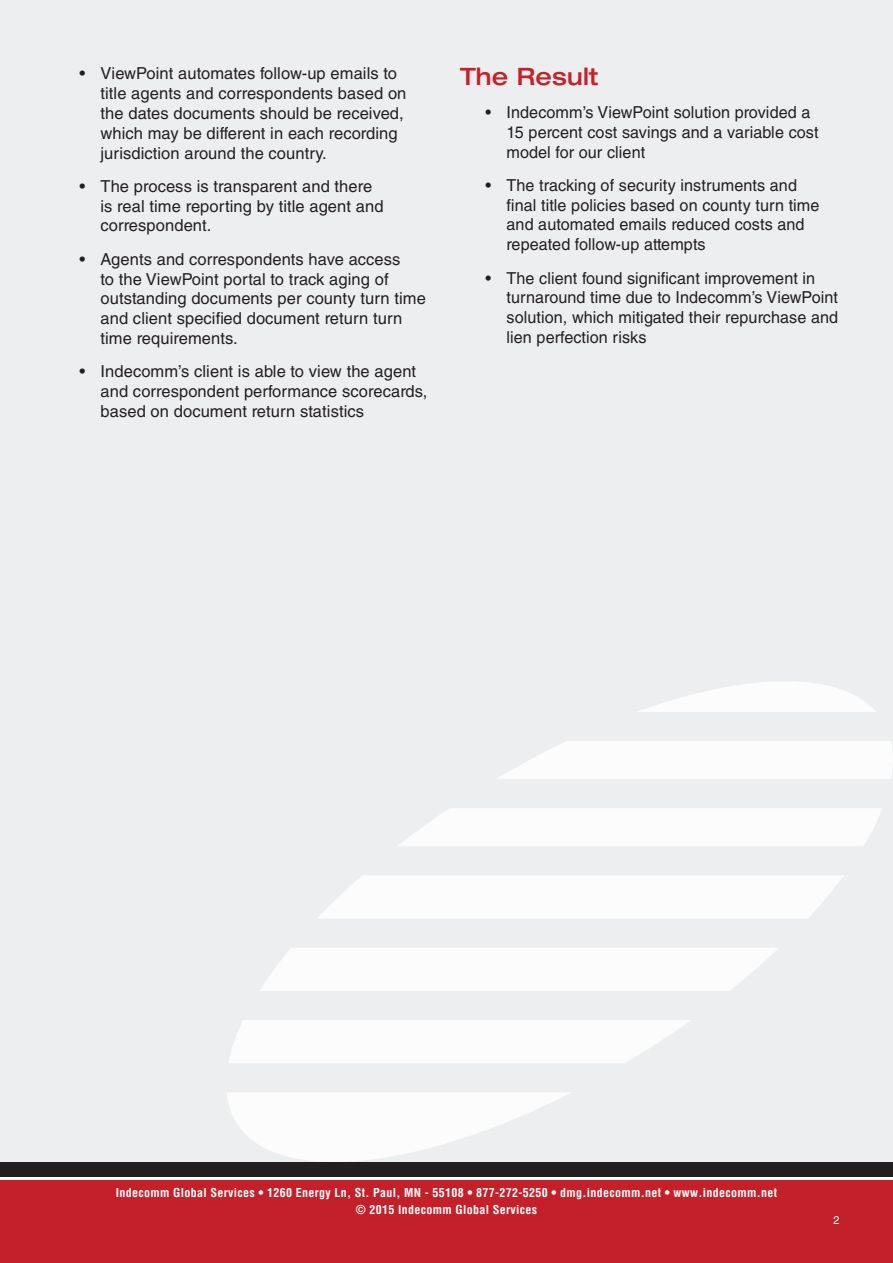
<style>
.page{position:relative;width:893px;height:1263px;background:#edeeef}
.page>*{position:absolute;margin:0;border:0;box-sizing:border-box;transform-origin:0 0}
.Section_Heading{font:500 expanded 24px "Helvetica Neue LT Std";letter-spacing:.01em;color:#c62129;scale:.95 1}
.t1{font:16.5px/19.8px "Helvetica LT Std";letter-spacing:.005em;color:#231f20}
.t2{font:700 condensed 12px/16.8px "Helvetica LT Std";letter-spacing:.03em;color:#fff;text-align:center}
.Breakout_Section_Hea{font:11.25px "Helvetica LT Std";color:#fff;scale:.95 1}
</style>
<div class="page">
<svg style="left:318px;top:876px;width:525px;height:42px"></svg>
<svg style="left:497px;top:741px;width:396px;height:38px"></svg>
<svg style="left:638px;top:682px;width:238px;height:30px"></svg>
<svg style="left:229px;top:1020px;width:461px;height:43px"></svg>
<div style="left:398px;top:808px;width:484px;height:38px;background:#fcfcfc"></div>
<svg style="left:260px;top:948px;width:518px;height:43px"></svg>
<svg style="left:227px;top:1093px;width:342px;height:69px"></svg>
<svg style="left:0;top:1176px;width:893px;height:4px;background:#c8c7c7"></svg>
<div style="left:0;top:1180px;width:893px;height:83px;background:#c42029"></div>
<div style="left:0;top:1162px;width:893px;height:14px;background:#231f20"></div>
<p class="t1" style="left:100px;top:64px;width:307px;text-indent:-21px">• ViewPoint automates follow-up emails to title agents and correspondents based on the dates documents should be received, which may be different in each recording jurisdiction around the country.</p>
<p class="t1" style="left:100px;top:176px;width:285px;text-indent:-21px">• The process is transparent and there is real time reporting by title agent and correspondent.</p>
<p class="t1" style="left:100px;top:249px;width:327px;text-indent:-21px">• Agents and correspondents have access<br>to the ViewPoint portal to track aging of outstanding documents per county turn time and client specified document return turn time requirements.</p>
<p class="t1" style="left:100px;top:362px;width:329px;text-indent:-21px">• Indecomm’s client is able to view the agent and correspondent performance scorecards, based on document return statistics</p>
<p class="Section_Heading" style="left:460px;top:61px;width:147px">The Result</p>
<p class="t1" style="left:506px;top:102px;width:314px;text-indent:-21px">• Indecomm’s ViewPoint solution provided a<br>15 percent cost savings and a variable cost model for our client</p>
<p class="t1" style="left:506px;top:175px;width:314px;text-indent:-21px">• The tracking of security instruments and final title policies based on county turn time and automated emails reduced costs and repeated follow-up attempts</p>
<p class="t1" style="left:506px;top:268px;width:333px;text-indent:-21px">• The client found significant improvement in turnaround time due to Indecomm’s ViewPoint solution, which mitigated their repurchase and lien perfection risks</p>
<p class="t2" style="left:116px;top:1184px;width:663px">Indecomm Global Services • 1260 Energy Ln, St. Paul, MN - 55108 • 877-272-5250 • dmg.indecomm.net • www.indecomm.net © 2015 Indecomm Global Services</p>
<p class="Breakout_Section_Hea" style="left:833px;top:1213px;width:8px">2</p>
</div>
